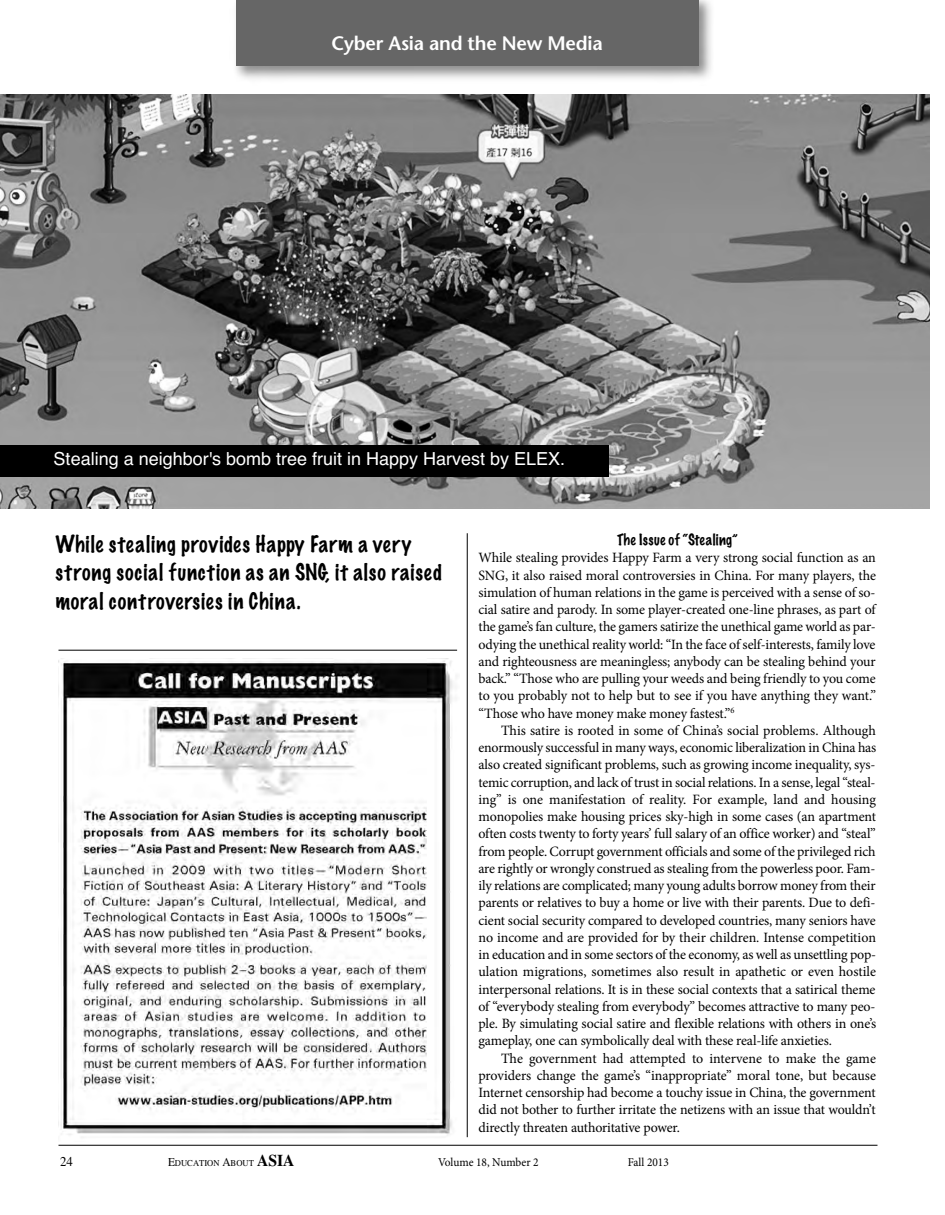
<style>
.page{position:relative;width:945px;height:1215px;background:#fff}
.page>*{position:absolute;margin:0;border:0;box-sizing:border-box;transform-origin:0 0}
.t1{font:100 21px/28.5px "Marker Felt";letter-spacing:.045em;color:#000}
.t2{font:600 19.5px "Stone Sans";letter-spacing:-.01em;color:#fff}
.t3{font:18px "Helvetica";color:#fff}
.t4{font:14.25px/17.2px "Minion Pro";letter-spacing:-.01em;color:#000;text-align:justify}
.t5{font:100 14.25px "Marker Felt";letter-spacing:.025em;color:#000}
.t6{font:13.5px "EAA Times";color:#000;scale:.95 1}
.t7{font:12px "Minion Pro";color:#000;scale:.95 1}
.t8{font:9px "EAA Times";color:#000;scale:.95 1}
.s1{font-size:12px}
.s2{font-weight:700;font-size:16.5px}
</style>
<div class="page">
<hr style="left:467px;top:533px;width:1px;height:604px;background:#000">
<hr style="left:58px;top:1145px;width:820px;height:1px;background:#000">
<img style="left:236px;top:0;width:475px;height:79px">
<div style="left:236px;top:0;width:462px;height:66px;background:#666"></div>
<img style="left:58px;top:660px;width:395px;height:476px">
<img style="left:0;top:95px;width:930px;height:414px">
<div style="left:0;top:446px;width:609px;height:31px;background:#000"></div>
<hr style="left:58px;top:650px;width:399px;height:1px;background:#000">
<h2 class="t2" style="left:332px;top:35px;width:273px">Cyber Asia and the New Media</h2>
<p class="t3" style="left:54px;top:448px;width:513px">Stealing a neighbor's bomb tree fruit in Happy Harvest by ELEX.</p>
<h1 class="t1" style="left:56px;top:529px;width:388px">While stealing provides Happy Farm a very strong social function as an SNG, it also raised moral controversies in China.</h1>
<p class="t5" style="left:617px;top:528px;width:122px">The Issue of “Stealing”</p>
<p class="t4" style="left:479px;top:550px;width:399px">While stealing provides Happy Farm a very strong social function as an SNG, it also raised moral controversies in China. For many players, the simulation of human relations in the game is perceived with a sense of so&shy;cial satire and parody. In some player-created one-line phrases, as part of the game’s fan culture, the gamers satirize the unethical game world as par&shy;odying the unethical reality world: “In the face of self-interests, family love and righteousness are meaningless; anybody can be stealing behind your back.” “Those who are pulling your weeds and being friendly to you come to you probably not to help but to see if you have anything they want.” “Those who have money make money fastest.”<sup>6</sup></p>
<p class="t4" style="left:479px;top:723px;width:399px;text-indent:22px">This satire is rooted in some of China’s social problems. Although enormously successful in many ways, economic liberalization in China has also created significant problems, such as growing income inequality, sys&shy;temic corruption, and lack of trust in social relations. In a sense, legal “steal&shy;ing” is one manifestation of reality. For example, land and housing monopolies make housing prices sky-high in some cases (an apartment often costs twenty to forty years’ full salary of an office worker) and “steal” from people. Corrupt government officials and some of the privileged rich are rightly or wrongly construed as stealing from the powerless poor. Fam&shy;ily relations are complicated; many young adults borrow money from their parents or relatives to buy a home or live with their parents. Due to defi&shy;cient social security compared to developed countries, many seniors have no income and are provided for by their children. Intense competition in education and in some sectors of the economy, as well as unsettling pop&shy;ulation migrations, sometimes also result in apathetic or even hostile interpersonal relations. It is in these social contexts that a satirical theme of “everybody stealing from everybody” becomes attractive to many peo&shy;ple. By simulating social satire and flexible relations with others in one’s gameplay, one can symbolically deal with these real-life anxieties.</p>
<p class="t4" style="left:479px;top:1051px;width:399px;text-indent:22px">The government had attempted to intervene to make the game providers change the game’s “inappropriate” moral tone, but because Internet censorship had become a touchy issue in China, the government did not bother to further irritate the netizens with an issue that wouldn’t directly threaten authoritative power.</p>
<p class="t6" style="left:60px;top:1157px;width:15px">24</p>
<p class="t8" style="left:168px;top:1160px;width:135px"><span class="s1">E</span>DUCATION <span class="s1">A</span>BOUT <span class="s2">ASIA</span></p>
<p class="t7" style="left:438px;top:1157px;width:107px">Volume 18, Number 2</p>
<p class="t7" style="left:628px;top:1157px;width:45px">Fall 2013</p>
</div>
